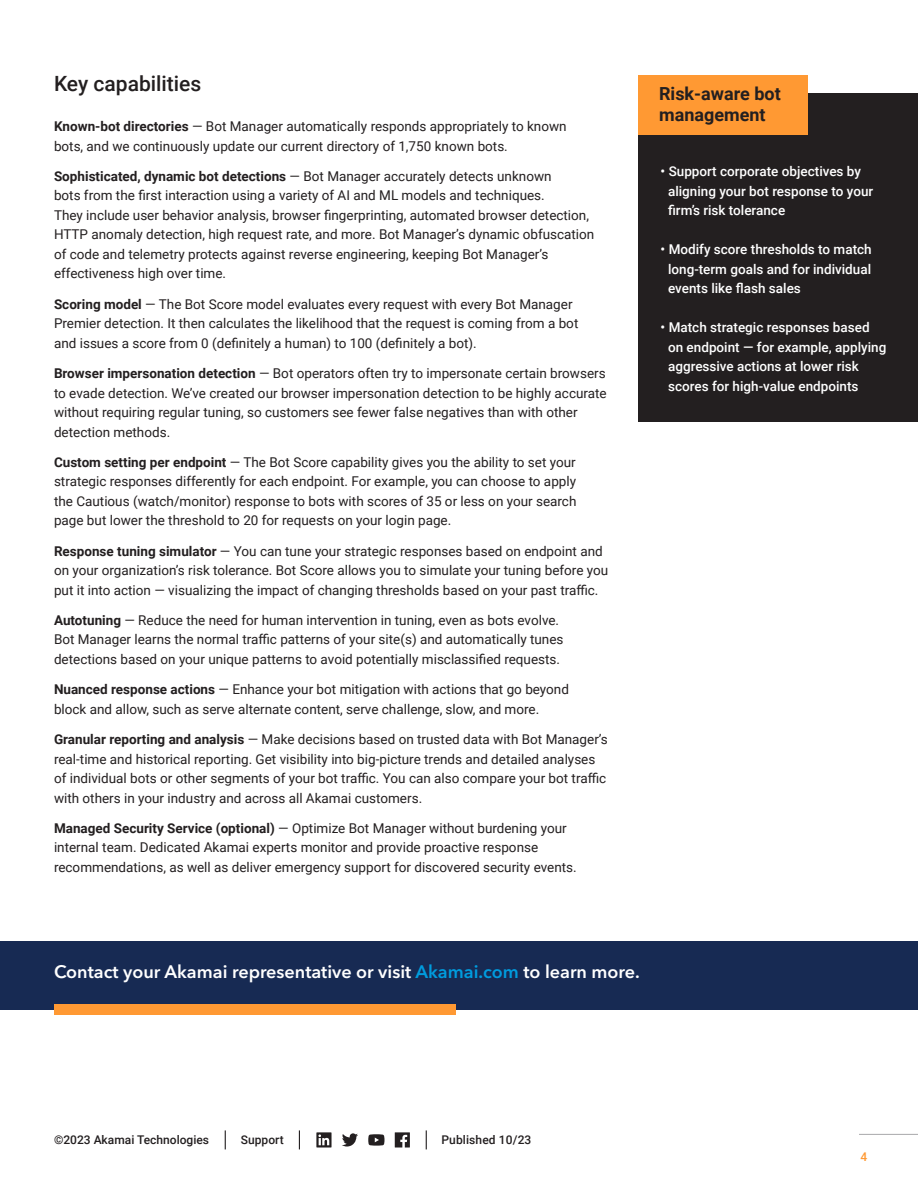
<style>
.page{position:relative;width:918px;height:1188px;background:#fff}
.page>*{position:absolute;margin:0;border:0;box-sizing:border-box;transform-origin:0 0}
.t1{font:500 21px "Roboto";color:#231f20}
.Body{font:600 18px "Avenir Next LT Pro";color:#fff}
.Orange_Section_Black_Title{font:700 18px/21.6px "Roboto";color:#231f20}
.Intro_Paragraph{font:13.5px/19.5px "Roboto";color:#231f20}
.ACS_Sidebar_Details_Text{font:500 13.5px/19.5px "Roboto";color:#fff}
.t2{font:500 12px "Roboto";color:#231f20}
.t3{font:500 12px "Roboto";color:#f93}
.s1{font-weight:700}
.s2{color:#009cde}
</style>
<div class="page">
<svg style="left:299px;top:1130px;width:1px;height:19px"></svg>
<svg style="left:225px;top:1130px;width:1px;height:19px"></svg>
<svg style="left:426px;top:1130px;width:1px;height:19px"></svg>
<svg style="left:368px;top:1134px;width:16px;height:12px"></svg>
<svg style="left:316px;top:1132px;width:16px;height:16px"></svg>
<svg style="left:395px;top:1132px;width:15px;height:16px"></svg>
<svg style="left:342px;top:1133px;width:16px;height:14px"></svg>
<div style="left:0;top:942px;width:918px;height:68px;background:#172a53"></div>
<hr style="left:859px;top:1134px;width:59px;height:1px;background:#a8a8aa">
<div style="left:54px;top:1005px;width:401px;height:10px;background:#f93"></div>
<div style="left:638px;top:93px;width:280px;height:328px;background:#231f20"></div>
<div style="left:638px;top:76px;width:170px;height:59px;background:#f93"></div>
<h1 class="t1" style="left:54px;top:69px;width:149px">Key capabilities</h1>
<p class="Intro_Paragraph" style="left:54px;top:116px;width:514px"><span class="s1">Known-bot directories</span> — Bot Manager automatically responds appropriately to known bots, and we continuously update our current directory of 1,750 known bots.</p>
<p class="Intro_Paragraph" style="left:54px;top:166px;width:542px"><span class="s1">Sophisticated, dynamic bot detections</span> — Bot Manager accurately detects unknown<br>bots from the first interaction using a variety of AI and ML models and techniques.<br>They include user behavior analysis, browser fingerprinting, automated browser detection, HTTP anomaly detection, high request rate, and more. Bot Manager’s dynamic obfuscation of code and telemetry protects against reverse engineering, keeping Bot Manager’s effectiveness high over time.</p>
<p class="Intro_Paragraph" style="left:54px;top:294px;width:526px"><span class="s1">Scoring model</span> — The Bot Score model evaluates every request with every Bot Manager<br>Premier detection. It then calculates the likelihood that the request is coming from a bot and issues a score from 0 (definitely a human) to 100 (definitely a bot).</p>
<p class="Intro_Paragraph" style="left:54px;top:363px;width:554px"><span class="s1">Browser impersonation detection</span> — Bot operators often try to impersonate certain browsers to evade detection. We’ve created our browser impersonation detection to be highly accurate without requiring regular tuning, so customers see fewer false negatives than with other detection methods.</p>
<p class="Intro_Paragraph" style="left:54px;top:452px;width:524px;text-align:justify"><span class="s1">Custom setting per endpoint</span> — The Bot Score capability gives you the ability to set your strategic responses differently for each endpoint. For example, you can choose to apply the Cautious (watch/monitor) response to bots with scores of 35 or less on your search page but lower the threshold to 20 for requests on your login page.</p>
<p class="Intro_Paragraph" style="left:54px;top:541px;width:556px"><span class="s1">Response tuning simulator</span> — You can tune your strategic responses based on endpoint and on your organization’s risk tolerance. Bot Score allows you to simulate your tuning before you put it into action — visualizing the impact of changing thresholds based on your past traffic.</p>
<p class="Intro_Paragraph" style="left:54px;top:610px;width:511px"><span class="s1">Autotuning</span> — Reduce the need for human intervention in tuning, even as bots evolve.<br>Bot Manager learns the normal traffic patterns of your site(s) and automatically tunes detections based on your unique patterns to avoid potentially misclassified requests.</p>
<p class="Intro_Paragraph" style="left:54px;top:679px;width:516px"><span class="s1">Nuanced response actions</span> — Enhance your bot mitigation with actions that go beyond block and allow, such as serve alternate content, serve challenge, slow, and more.</p>
<p class="Intro_Paragraph" style="left:54px;top:729px;width:555px"><span class="s1">Granular reporting and analysis</span> — Make decisions based on trusted data with Bot Manager’s real-time and historical reporting. Get visibility into big-picture trends and detailed analyses of individual bots or other segments of your bot traffic. You can also compare your bot traffic with others in your industry and across all Akamai customers.</p>
<p class="Intro_Paragraph" style="left:54px;top:818px;width:524px"><span class="s1">Managed Security Service (optional)</span> — Optimize Bot Manager without burdening your internal team. Dedicated Akamai experts monitor and provide proactive response recommendations, as well as deliver emergency support for discovered security events.</p>
<p class="Orange_Section_Black_Title" style="left:659px;top:82px;width:123px">Risk-aware bot management</p>
<p class="ACS_Sidebar_Details_Text" style="left:668px;top:161px;width:207px;text-indent:-8px">• Support corporate objectives by aligning your bot response to your firm’s risk tolerance</p>
<p class="ACS_Sidebar_Details_Text" style="left:668px;top:239px;width:205px;text-align:justify;text-indent:-8px">• Modify score thresholds to match long-term goals and for individual events like flash sales</p>
<p class="ACS_Sidebar_Details_Text" style="left:668px;top:317px;width:220px;text-indent:-8px">• Match strategic responses based on endpoint — for example, applying aggressive actions at lower risk scores for high-value endpoints</p>
<p class="Body" style="left:54px;top:961px;width:587px">Contact your Akamai representative or visit <span class="s2">Akamai.com</span> to learn more.</p>
<p class="t2" style="left:54px;top:1132px;width:157px">©2023 Akamai Technologies</p>
<p class="t2" style="left:241px;top:1132px;width:44px">Support</p>
<p class="t2" style="left:441px;top:1132px;width:91px">Published 10/23</p>
<p class="t3" style="left:860px;top:1148px;width:8px">4</p>
</div>
